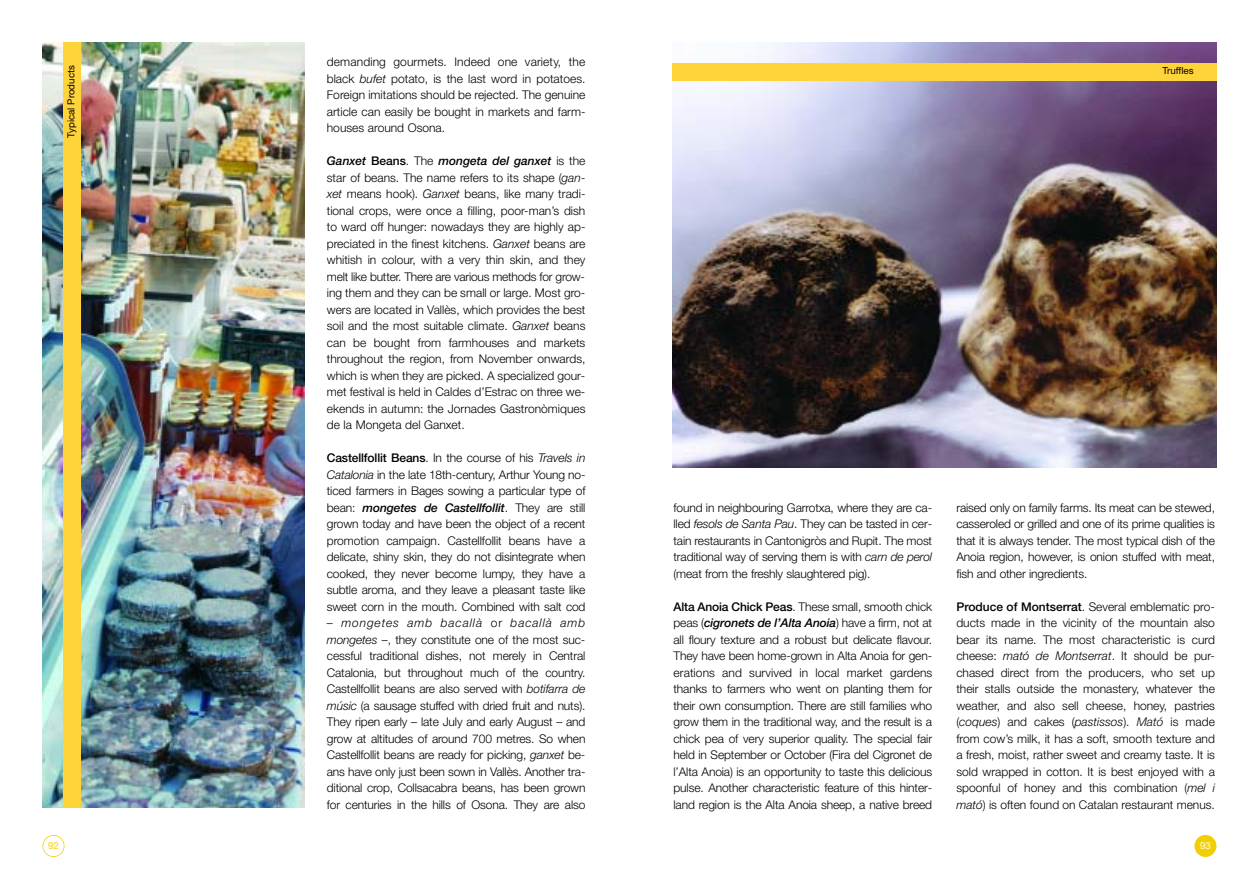
<style>
.page{position:relative;width:1259px;height:893px;background:#fff}
.page>*{position:absolute;margin:0;border:0;box-sizing:border-box;transform-origin:0 0}
.t1{font:300 12px/16.5px "Helvetica Neue";letter-spacing:-.01em;color:#000;text-align:justify}
.t2{font:9.75px "Helvetica Neue";color:#000}
.t3{font:9.75px "Helvetica Neue";color:#f2ce02}
.t4{font:9.75px "Helvetica Neue";color:#fff}
.s1{font-style:italic}
.s2{font-weight:500;font-style:italic}
.s3{font-weight:500}
</style>
<div class="page">
<div style="left:1194px;top:835px;width:22px;height:22px;background:#f2ce02;border-radius:50%"></div>
<div style="left:43px;top:835px;width:21px;height:22px;border:2px solid #f2ce02;border-radius:50%"></div>
<img style="left:43px;top:43px;width:261px;height:765px">
<div style="left:64px;top:43px;width:17px;height:765px;background:#ffd43b"></div>
<img style="left:672px;top:43px;width:544px;height:425px">
<div style="left:672px;top:64px;width:544px;height:17px;background:#ffd43b"></div>
<p class="t2" style="left:68px;top:138px;width:74px;rotate:-90deg">Typical Products</p>
<p class="t1" style="left:327px;top:53px;width:260px">demanding gourmets. Indeed one variety, the black <span class="s1">bufet</span> potato, is the last word in potatoes.<br>Foreign imitations should be rejected. The genuine article can easily be bought in markets and farm&shy;houses around Osona.</p>
<p class="t1" style="left:327px;top:152px;width:260px"><span class="s2">Ganxet</span> <span class="s3">Beans</span>. The <span class="s2">mongeta del ganxet</span> is the star of beans. The name refers to its shape (<span class="s1">gan&shy;xet</span> means hook). <span class="s1">Ganxet</span> beans, like many tradi&shy;tional crops, were once a filling, poor-man’s dish to ward off hunger: nowadays they are highly ap&shy;preciated in the finest kitchens. <span class="s1">Ganxet</span> beans are whitish in colour, with a very thin skin, and they melt like butter. There are various methods for grow&shy;ing them and they can be small or large. Most gro&shy;wers are located in Vallès, which provides the best soil and the most suitable climate. <span class="s1">Ganxet</span> beans can be bought from farmhouses and markets throughout the region, from November onwards, which is when they are picked. A specialized gour&shy;met festival is held in Caldes d’Estrac on three we&shy;ekends in autumn: the Jornades Gastronòmiques de la Mongeta del Ganxet.</p>
<p class="t1" style="left:327px;top:449px;width:260px"><span class="s3">Castellfollit Beans</span>. In the course of his <span class="s1">Travels in Catalonia</span> in the late 18th-century, Arthur Young no&shy;ticed farmers in Bages sowing a particular type of bean: <span class="s2">mongetes de Castellfollit</span>. They are still grown today and have been the object of a recent promotion campaign. Castellfollit beans have a delicate, shiny skin, they do not disintegrate when cooked, they never become lumpy, they have a subtle aroma, and they leave a pleasant taste like sweet corn in the mouth. Combined with salt cod</p>
<p class="t1" style="left:327px;top:614px;width:260px">– <span class="s1">mongetes amb bacallà</span> or <span class="s1">bacallà amb mongetes</span> –, they constitute one of the most suc&shy;cessful traditional dishes, not merely in Central Catalonia, but throughout much of the country.<br>Castellfollit beans are also served with <span class="s1">botifarra de músic</span> (a sausage stuffed with dried fruit and nuts).<br>They ripen early – late July and early August – and grow at altitudes of around 700 metres. So when Castellfollit beans are ready for picking, <span class="s1">ganxet</span> be&shy;ans have only just been sown in Vallès. Another tra&shy;ditional crop, Collsacabra beans, has been grown for centuries in the hills of Osona. They are also</p>
<p class="t2" style="left:1162px;top:68px;width:33px">Truffles</p>
<p class="t1" style="left:673px;top:499px;width:260px">found in neighbouring Garrotxa, where they are ca&shy;lled <span class="s1">fesols de Santa Pau</span>. They can be tasted in cer&shy;tain restaurants in Cantonigròs and Rupit. The most traditional way of serving them is with <span class="s1">carn de perol </span>(meat from the freshly slaughtered pig).</p>
<p class="t1" style="left:673px;top:598px;width:260px"><span class="s3">Alta Anoia Chick Peas</span>. These small, smooth chick peas (<span class="s2">cigronets de l’Alta Anoia</span>) have a firm, not at all floury texture and a robust but delicate flavour.<br>They have been home-grown in Alta Anoia for gen&shy;erations and survived in local market gardens thanks to farmers who went on planting them for their own consumption. There are still families who grow them in the traditional way, and the result is a chick pea of very superior quality. The special fair held in September or October (Fira del Cigronet de l’Alta Anoia) is an opportunity to taste this delicious pulse. Another characteristic feature of this hinter&shy;land region is the Alta Anoia sheep, a native breed</p>
<p class="t1" style="left:956px;top:499px;width:260px">raised only on family farms. Its meat can be stewed, casseroled or grilled and one of its prime qualities is that it is always tender. The most typical dish of the Anoia region, however, is onion stuffed with meat, fish and other ingredients.</p>
<p class="t1" style="left:956px;top:598px;width:260px"><span class="s3">Produce of Montserrat</span>. Several emblematic pro&shy;ducts made in the vicinity of the mountain also bear its name. The most characteristic is curd cheese: <span class="s1">mató de Montserrat</span>. It should be pur&shy;chased direct from the producers, who set up their stalls outside the monastery, whatever the weather, and also sell cheese, honey, pastries (<span class="s1">coques</span>) and cakes (<span class="s1">pastissos</span>). <span class="s1">Mató</span> is made from cow’s milk, it has a soft, smooth texture and a fresh, moist, rather sweet and creamy taste. It is sold wrapped in cotton. It is best enjoyed with a spoonful of honey and this combination (<span class="s1">mel i mató</span>) is often found on Catalan restaurant menus.</p>
<p class="t3" style="left:48px;top:842px;width:12px">92</p>
<p class="t4" style="left:1200px;top:842px;width:12px">93</p>
</div>
